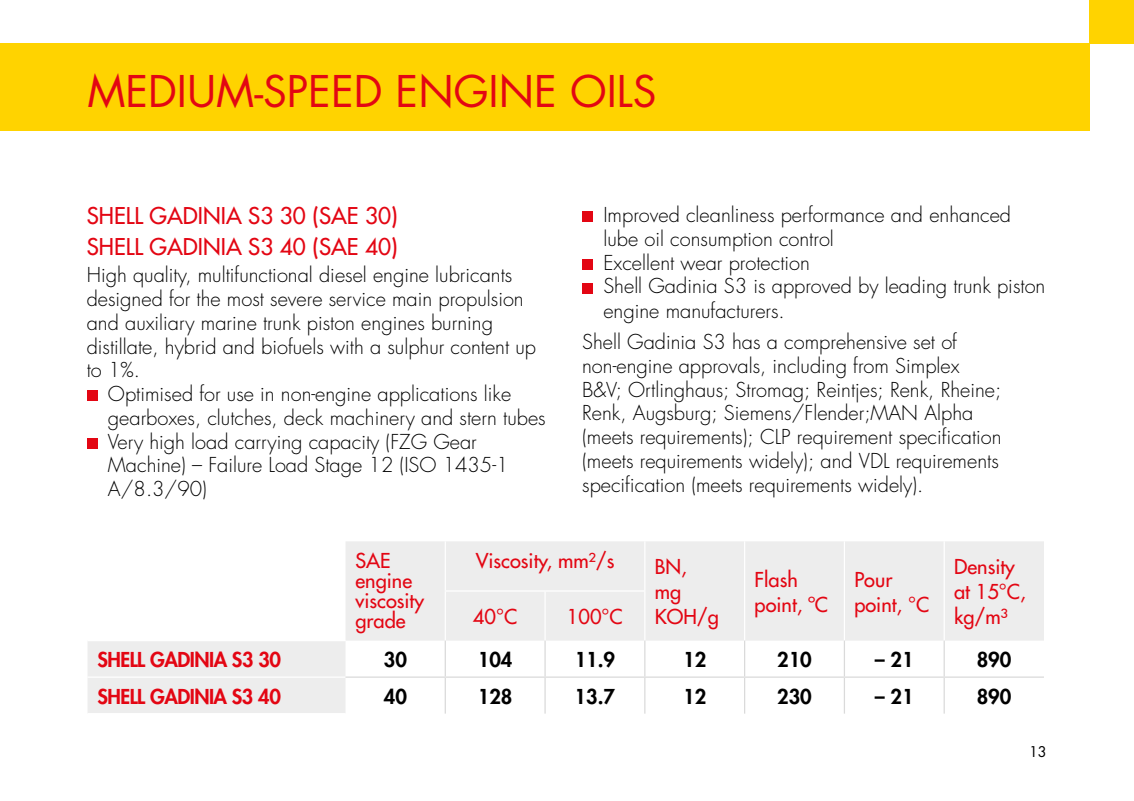
<style>
.page{position:relative;width:1134px;height:801px;background:#fff}
.page>*{position:absolute;margin:0;border:0;box-sizing:border-box;transform-origin:0 0}
.t1{font:42.5px "Futura Std";color:#e30613}
.t2{font:500 22.5px/30.8px "Futura Std";color:#e30613}
.t3{font:300 20px/23.8px "Futura Std";color:#000}
.t4{font:500 20px/25px "Futura Std";color:#e30613}
.t5{font:800 20px "Futura Std";color:#000}
.t6{font:800 20px "Futura Std";letter-spacing:-.025em;color:#e30613}
.t7{font:14.5px "Futura Std";color:#000}
</style>
<div class="page">
<div style="left:0;top:44px;width:1090px;height:87px;background:#ffd300"></div>
<div style="left:1089px;top:0;width:45px;height:44px;background:#ffd300"></div>
<div style="left:87px;top:390px;width:10px;height:11px;background:#e30613"></div>
<div style="left:87px;top:438px;width:10px;height:11px;background:#e30613"></div>
<div style="left:582px;top:212px;width:11px;height:10px;background:#e30613"></div>
<div style="left:582px;top:259px;width:11px;height:11px;background:#e30613"></div>
<div style="left:582px;top:283px;width:11px;height:10px;background:#e30613"></div>
<svg style="left:88px;top:541px;width:956px;height:172px;fill:#ededed"></svg>
<hr style="left:644px;top:541px;width:1px;height:49px;background:#fff">
<hr style="left:744px;top:541px;width:1px;height:50px;background:#fff">
<hr style="left:844px;top:541px;width:1px;height:50px;background:#fff">
<hr style="left:744px;top:591px;width:1px;height:49px;background:#fff">
<hr style="left:844px;top:591px;width:1px;height:49px;background:#fff">
<hr style="left:544px;top:591px;width:2px;height:49px;background:#fff">
<hr style="left:644px;top:591px;width:1px;height:49px;background:#fff">
<hr style="left:943px;top:541px;width:2px;height:50px;background:#fff">
<hr style="left:943px;top:591px;width:2px;height:49px;background:#fff">
<hr style="left:544px;top:640px;width:2px;height:36px;background:#dadada">
<hr style="left:644px;top:640px;width:1px;height:36px;background:#dadada">
<hr style="left:544px;top:678px;width:2px;height:35px;background:#dadada">
<hr style="left:644px;top:678px;width:1px;height:35px;background:#dadada">
<hr style="left:744px;top:640px;width:1px;height:36px;background:#dadada">
<hr style="left:844px;top:640px;width:1px;height:36px;background:#dadada">
<hr style="left:744px;top:678px;width:1px;height:35px;background:#dadada">
<hr style="left:844px;top:678px;width:1px;height:35px;background:#dadada">
<hr style="left:943px;top:640px;width:2px;height:36px;background:#dadada">
<hr style="left:943px;top:678px;width:2px;height:35px;background:#dadada">
<hr style="left:445px;top:590px;width:100px;height:1px;background:#fff">
<hr style="left:445px;top:676px;width:100px;height:2px;background:#dadada">
<hr style="left:545px;top:676px;width:100px;height:2px;background:#dadada">
<hr style="left:645px;top:676px;width:100px;height:2px;background:#dadada">
<hr style="left:745px;top:676px;width:99px;height:2px;background:#dadada">
<hr style="left:844px;top:676px;width:100px;height:2px;background:#dadada">
<hr style="left:944px;top:676px;width:100px;height:2px;background:#dadada">
<hr style="left:545px;top:590px;width:100px;height:1px;background:#fff">
<hr style="left:88px;top:640px;width:257px;height:1px;background:#fff">
<hr style="left:88px;top:676px;width:257px;height:2px;background:#fff">
<hr style="left:445px;top:541px;width:1px;height:49px;background:#fff">
<hr style="left:445px;top:591px;width:1px;height:49px;background:#fff">
<hr style="left:445px;top:640px;width:1px;height:36px;background:#dadada">
<hr style="left:345px;top:676px;width:100px;height:2px;background:#dadada">
<hr style="left:445px;top:678px;width:1px;height:35px;background:#dadada">
<h1 class="t1" style="left:87px;top:64px;width:571px">MEDIUM-SPEED ENGINE OILS</h1>
<p class="t2" style="left:87px;top:201px;width:312px">SHELL GADINIA S3 30 (SAE 30)<br>SHELL GADINIA S3 40 (SAE 40)</p>
<p class="t3" style="left:87px;top:264px;width:451px">High quality, multifunctional diesel engine lubricants designed for the most severe service main propulsion and auxiliary marine trunk piston engines burning distillate, hybrid and biofuels with a sulphur content up to 1%.</p>
<p class="t3" style="left:108px;top:382px;width:439px">Optimised for use in non-engine applications like gearboxes, clutches, deck machinery and stern tubes Very high load carrying capacity (FZG Gear Machine) – Failure Load Stage 12 (ISO 1435-1<br>A/8.3/90)</p>
<p class="t3" style="left:603px;top:203px;width:443px">Improved cleanliness performance and enhanced lube oil consumption control<br>Excellent wear protection<br>Shell Gadinia S3 is approved by leading trunk piston engine manufacturers.</p>
<p class="t3" style="left:582px;top:331px;width:421px">Shell Gadinia S3 has a comprehensive set of non-engine approvals, including from Simplex B&amp;V; Ortlinghaus; Stromag; Reintjes; Renk, Rheine; Renk, Augsburg; Siemens/Flender;MAN Alpha (meets requirements); CLP requirement specification (meets requirements widely); and VDL requirements specification (meets requirements widely).</p>
<p class="t4" style="left:355px;top:550px;width:70px;line-height:20px">SAE engine viscosity grade</p>
<p class="t4" style="left:476px;top:548px;width:140px">Viscosity, mm²/s</p>
<p class="t4" style="left:655px;top:554px;width:66px">BN,<br>mg<br>KOH/g</p>
<p class="t4" style="left:755px;top:567px;width:75px">Flash point, ºC</p>
<p class="t4" style="left:854px;top:567px;width:77px">Pour point, °C</p>
<p class="t4" style="left:954px;top:554px;width:73px">Density at 15°C,</p>
<p class="t4" style="left:473px;top:604px;width:46px">40°C</p>
<p class="t4" style="left:567px;top:604px;width:57px">100°C</p>
<p class="t4" style="left:954px;top:604px;width:55px">kg/m³</p>
<p class="t6" style="left:97px;top:647px;width:185px">SHELL GADINIA S3 30</p>
<p class="t5" style="left:384px;top:647px;width:25px">30</p>
<p class="t5" style="left:478px;top:647px;width:36px">104</p>
<p class="t5" style="left:575px;top:647px;width:42px">11.9</p>
<p class="t5" style="left:683px;top:647px;width:25px">12</p>
<p class="t5" style="left:777px;top:647px;width:36px">210</p>
<p class="t5" style="left:875px;top:647px;width:40px">– 21</p>
<p class="t5" style="left:977px;top:647px;width:36px">890</p>
<p class="t6" style="left:97px;top:683px;width:185px">SHELL GADINIA S3 40</p>
<p class="t5" style="left:384px;top:683px;width:25px">40</p>
<p class="t5" style="left:478px;top:683px;width:36px">128</p>
<p class="t5" style="left:575px;top:683px;width:42px">13.7</p>
<p class="t5" style="left:683px;top:683px;width:25px">12</p>
<p class="t5" style="left:777px;top:683px;width:36px">230</p>
<p class="t5" style="left:875px;top:683px;width:40px">– 21</p>
<p class="t5" style="left:977px;top:683px;width:36px">890</p>
<p class="t7" style="left:1029px;top:743px;width:19px">13</p>
</div>
